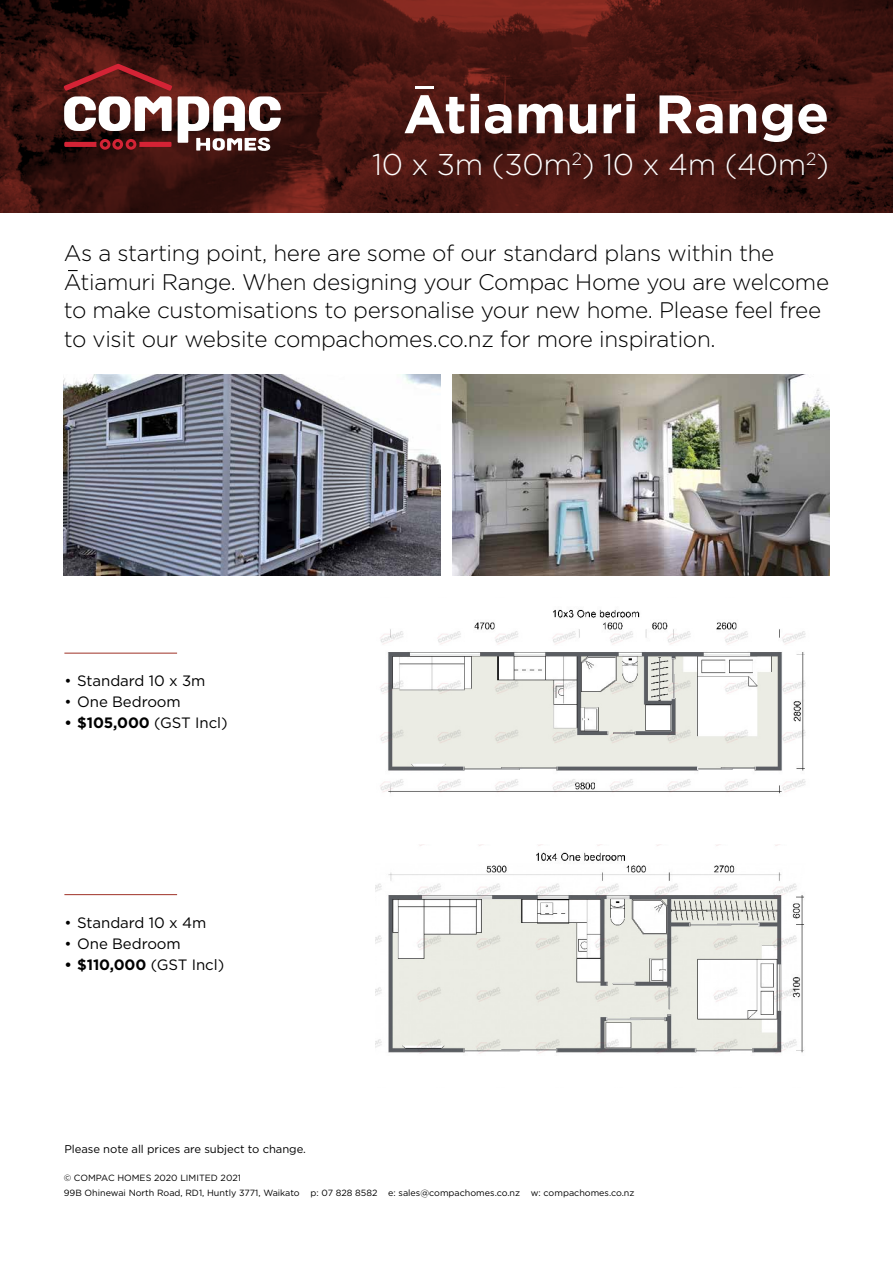
<style>
.page{position:relative;width:893px;height:1263px;background:#fff}
.page>*{position:absolute;margin:0;border:0;box-sizing:border-box;transform-origin:0 0}
.t1{font:700 54px "Gotham";color:#fff}
.t2{font:300 30px "Gotham HTF";letter-spacing:-.01em;color:#fff}
.t3{font:300 22.5px/28.5px "Gotham HTF";letter-spacing:-.015em;color:#000}
.t4{font:15px "Gotham HTF";letter-spacing:-.005em;color:#000}
.t5{font:700 15px "Gotham HTF";letter-spacing:-.005em;color:#000}
.t6{font:11.25px "Gotham HTF";letter-spacing:-.005em;color:#000}
.t7{font:9px/14.5px "Gotham HTF";color:#000}
.s1{font-weight:400}
</style>
<div class="page">
<svg style="left:0;top:0;width:893px;height:213px;background:#421410"></svg>
<hr style="left:415px;top:86px;width:19px;height:3px;background:#fff">
<svg style="left:64px;top:64px;width:108px;height:67px"></svg>
<svg style="left:178px;top:96px;width:103px;height:55px"></svg>
<svg style="left:64px;top:139px;width:108px;height:11px"></svg>
<img style="left:64px;top:374px;width:376px;height:201px">
<img style="left:453px;top:374px;width:376px;height:201px">
<img style="left:376px;top:845px;width:428px;height:209px">
<img style="left:380px;top:609px;width:426px;height:185px">
<hr style="left:64px;top:653px;width:113px;height:1px;background:#9f3227">
<hr style="left:64px;top:894px;width:113px;height:1px;background:#9f3227">
<h1 class="t1" style="left:403px;top:83px;width:427px">Atiamuri Range</h1>
<h2 class="t2" style="left:372px;top:148px;width:459px">10 x 3m (30m<sup>2</sup>) 10 x 4m (40m<sup>2</sup>)</h2>
<p class="t3" style="left:64px;top:239px;width:767px">As a starting point, here are some of our standard plans within the Atiamuri Range. When designing your Compac Home you are welcome to make customisations to personalise your new home. Please feel free to visit our website compachomes.co.nz for more inspiration.</p>
<p class="t4" style="left:64px;top:673px;width:143px">• Standard 10 x 3m</p>
<p class="t4" style="left:64px;top:694px;width:118px">• One Bedroom</p>
<p class="t5" style="left:64px;top:714px;width:165px">• $105,000 <span class="s1">(GST Incl)</span></p>
<p class="t4" style="left:64px;top:914px;width:144px">• Standard 10 x 4m</p>
<p class="t4" style="left:64px;top:935px;width:118px">• One Bedroom</p>
<p class="t5" style="left:64px;top:956px;width:161px">• $110,000 <span class="s1">(GST Incl)</span></p>
<p class="t6" style="left:64px;top:1143px;width:243px">Please note all prices are subject to change.</p>
<p class="t7" style="left:64px;top:1170px;width:572px">© COMPAC HOMES 2020 LIMITED 2021<br>99B Ohinewai North Road, RD1, Huntly 3771, Waikato p: 07 828 8582 e: sales@compachomes.co.nz w: compachomes.co.nz</p>
</div>
